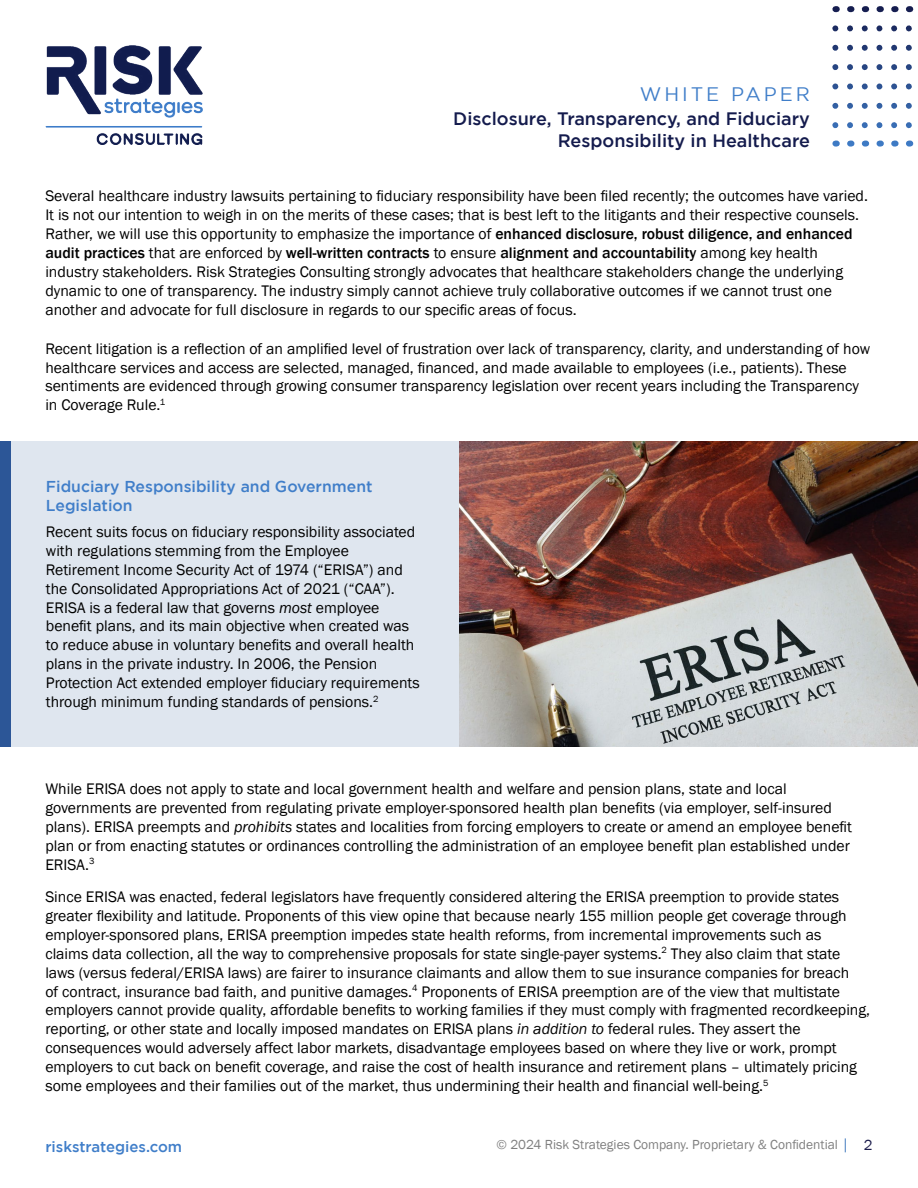
<style>
.page{position:relative;width:918px;height:1188px;background:#fff}
.page>*{position:absolute;margin:0;border:0;box-sizing:border-box;transform-origin:0 0}
.t1{font:19.5px "Gotham";letter-spacing:.15em;color:#407ec9}
.t2{font:500 18px/21.6px "Gotham";color:#141b4d;text-align:right}
.t3{font:15.75px/18.9px "Franklin Gothic";color:#000}
.t4{font:500 15.75px/18.9px "Gotham";color:#407ec9}
.t5{font:500 15px "Gotham";color:#407ec9}
.t6{font:15px "Franklin Gothic";color:#1c1d4c}
.t7{font:13.5px "Franklin Gothic";color:#7f7f7f}
.s1{font-weight:500}
.s2{font-style:italic}
</style>
<div class="page">
<svg style="left:845px;top:1138px;width:1px;height:14px"></svg>
<img style="left:45px;top:45px;width:158px;height:100px">
<svg style="left:876px;top:28px;width:6px;height:101px"></svg>
<svg style="left:862px;top:28px;width:6px;height:101px"></svg>
<svg style="left:847px;top:28px;width:6px;height:101px"></svg>
<svg style="left:832px;top:28px;width:6px;height:101px"></svg>
<svg style="left:891px;top:28px;width:6px;height:101px"></svg>
<svg style="left:906px;top:28px;width:6px;height:101px"></svg>
<div style="left:1px;top:441px;width:459px;height:306px;background:#dfe6ef"></div>
<div style="left:1px;top:441px;width:10px;height:306px;background:#2c5697"></div>
<img style="left:460px;top:441px;width:458px;height:306px">
<p class="t1" style="left:640px;top:83px;width:172px">WHITE PAPER</p>
<p class="t2" style="left:453px;top:107px;width:358px">Disclosure, Transparency, and Fiduciary<br>Responsibility in Healthcare</p>
<p class="t3" style="left:45px;top:187px;width:824px">Several healthcare industry lawsuits pertaining to fiduciary responsibility have been filed recently; the outcomes have varied.<br>It is not our intention to weigh in on the merits of these cases; that is best left to the litigants and their respective counsels.<br>Rather, we will use this opportunity to emphasize the importance of <span class="s1">enhanced disclosure, robust diligence, and enhanced audit practices</span> that are enforced by <span class="s1">well-written contracts</span> to ensure <span class="s1">alignment and accountability</span> among key health industry stakeholders. Risk Strategies Consulting strongly advocates that healthcare stakeholders change the underlying dynamic to one of transparency. The industry simply cannot achieve truly collaborative outcomes if we cannot trust one another and advocate for full disclosure in regards to our specific areas of focus.</p>
<p class="t3" style="left:45px;top:339px;width:826px">Recent litigation is a reflection of an amplified level of frustration over lack of transparency, clarity, and understanding of how healthcare services and access are selected, managed, financed, and made available to employees (i.e., patients). These sentiments are evidenced through growing consumer transparency legislation over recent years including the Transparency in Coverage Rule.<sup>1</sup></p>
<p class="t4" style="left:46px;top:477px;width:328px">Fiduciary Responsibility and Government<br>Legislation</p>
<p class="t3" style="left:46px;top:523px;width:375px">Recent suits focus on fiduciary responsibility associated with regulations stemming from the Employee Retirement Income Security Act of 1974 (“ERISA”) and the Consolidated Appropriations Act of 2021 (“CAA”).<br>ERISA is a federal law that governs <span class="s2">most</span> employee benefit plans, and its main objective when created was to reduce abuse in voluntary benefits and overall health plans in the private industry. In 2006, the Pension Protection Act extended employer fiduciary requirements through minimum funding standards of pensions.<sup>2</sup></p>
<p class="t3" style="left:45px;top:780px;width:808px">While ERISA does not apply to state and local government health and welfare and pension plans, state and local governments are prevented from regulating private employer-sponsored health plan benefits (via employer, self-insured plans). ERISA preempts and <span class="s2">prohibits</span> states and localities from forcing employers to create or amend an employee benefit plan or from enacting statutes or ordinances controlling the administration of an employee benefit plan established under ERISA.<sup>3</sup></p>
<p class="t3" style="left:45px;top:888px;width:826px">Since ERISA was enacted, federal legislators have frequently considered altering the ERISA preemption to provide states greater flexibility and latitude. Proponents of this view opine that because nearly 155 million people get coverage through employer-sponsored plans, ERISA preemption impedes state health reforms, from incremental improvements such as<br>claims data collection, all the way to comprehensive proposals for state single-payer systems.<sup>2</sup> They also claim that state laws (versus federal/ERISA laws) are fairer to insurance claimants and allow them to sue insurance companies for breach<br>of contract, insurance bad faith, and punitive damages.<sup>4</sup> Proponents of ERISA preemption are of the view that multistate employers cannot provide quality, affordable benefits to working families if they must comply with fragmented recordkeeping, reporting, or other state and locally imposed mandates on ERISA plans <span class="s2">in addition to</span> federal rules. They assert the consequences would adversely affect labor markets, disadvantage employees based on where they live or work, prompt employers to cut back on benefit coverage, and raise the cost of health insurance and retirement plans – ultimately pricing some employees and their families out of the market, thus undermining their health and financial well-being.<sup>5</sup></p>
<p class="t5" style="left:45px;top:1139px;width:138px">riskstrategies.com</p>
<p class="t7" style="left:497px;top:1136px;width:343px">© 2024 Risk Strategies Company. Proprietary &amp; Confidential</p>
<p class="t6" style="left:864px;top:1136px;width:10px">2</p>
</div>
